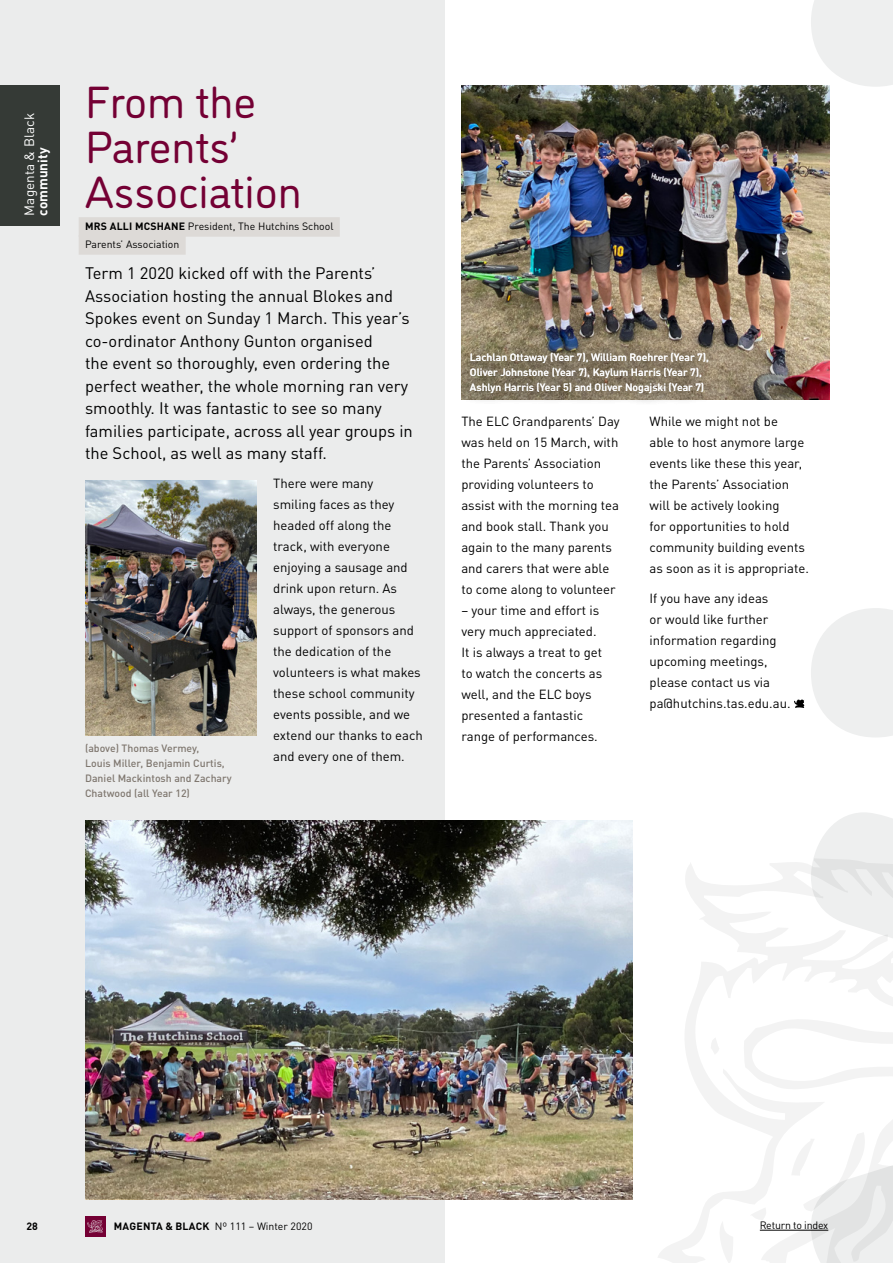
<style>
.page{position:relative;width:893px;height:1263px;background:#fff}
.page>*{position:absolute;margin:0;border:0;box-sizing:border-box;transform-origin:0 0}
.t1{font:45px/45px "DI Nosaur";color:#7e0039}
.t2{font:16.5px/22.5px "DIN Pro";color:#000}
.t3{font:13.5px "DIN Pro";color:#fff}
.t4{font:700 13.5px "DIN Pro";color:#fff}
.t5{font:13.2px/21px "DIN Pro";color:#000}
.t6{font:10.65px "DIN Pro";letter-spacing:-.02em;color:#000}
.t7{font:500 10.5px/15px "DIN Pro";color:#fff}
.t8{font:500 10.5px/15px "DIN Pro";color:#7f776f}
.t9{font:10.5px/18px "DIN Pro";color:#000}
.t10{font:700 10.5px "DIN Pro";color:#000}
.s1{font-weight:700}
</style>
<div class="page">
<div style="left:0;top:0;width:444px;height:1263px;background:#ebecec"></div>
<svg style="left:658px;top:859px;width:235px;height:404px"></svg>
<svg style="left:711px;top:1037px;width:8px;height:18px"></svg>
<svg style="left:791px;top:1132px;width:82px;height:79px"></svg>
<svg style="left:750px;top:1207px;width:17px;height:13px"></svg>
<svg style="left:715px;top:1221px;width:19px;height:42px"></svg>
<div style="left:79px;top:217px;width:261px;height:20px;background:#dddad7"></div>
<div style="left:79px;top:235px;width:107px;height:20px;background:#dddad7"></div>
<img style="left:461px;top:85px;width:368px;height:315px">
<div style="left:73px;top:164px;width:237px;height:55px;background:#ebecec"></div>
<svg style="left:794px;top:699px;width:10px;height:9px"></svg>
<div style="left:0;top:85px;width:60px;height:140px;background:#353a36"></div>
<img style="left:85px;top:480px;width:171px;height:255px">
<img style="left:85px;top:821px;width:547px;height:378px">
<div style="left:458px;top:341px;width:264px;height:66px;background:#000;opacity:.5"></div>
<p class="t3" style="left:19px;top:216px;width:104px;rotate:-90deg">Magenta &amp; Black</p>
<p class="t4" style="left:31px;top:216px;width:69px;rotate:-90deg">community</p>
<h1 class="t1" style="left:85px;top:77px;width:218px">From the<br>Parents’<br>Association</h1>
<p class="t9" style="left:85px;top:216px;width:250px"><span class="s1">MRS ALLI MCSHANE</span> President, The Hutchins School<br>Parents’ Association</p>
<p class="t2" style="left:85px;top:260px;width:329px">Term 1 2020 kicked off with the Parents’ Association hosting the annual Blokes and Spokes event on Sunday 1 March. This year’s co-ordinator Anthony Gunton organised<br>the event so thoroughly, even ordering the perfect weather, the whole morning ran very smoothly. It was fantastic to see so many families participate, across all year groups in the School, as well as many staff.</p>
<p class="t8" style="left:85px;top:739px;width:148px">(above) Thomas Vermey,<br>Louis Miller, Benjamin Curtis,<br>Daniel Mackintosh and Zachary<br>Chatwood (all Year 12)</p>
<p class="t5" style="left:273px;top:471px;width:151px">There were many<br>smiling faces as they headed off along the track, with everyone enjoying a sausage and drink upon return. As always, the generous support of sponsors and the dedication of the volunteers is what makes these school community events possible, and we extend our thanks to each and every one of them.</p>
<p class="t7" style="left:470px;top:349px;width:241px">Lachlan Ottaway (Year 7), William Roehrer (Year 7),<br>Oliver Johnstone (Year 7), Kaylum Harris (Year 7),<br>Ashlyn Harris (Year 5) and Oliver Nogajski (Year 7)</p>
<p class="t5" style="left:461px;top:409px;width:160px">The ELC Grandparents’ Day was held on 15 March, with the Parents’ Association providing volunteers to assist with the morning tea and book stall. Thank you again to the many parents and carers that were able to come along to volunteer</p>
<p class="t5" style="left:461px;top:598px;width:142px">– your time and effort is very much appreciated.<br>It is always a treat to get to watch the concerts as well, and the ELC boys presented a fantastic range of performances.</p>
<p class="t5" style="left:649px;top:409px;width:161px">While we might not be<br>able to host anymore large events like these this year, the Parents’ Association will be actively looking<br>for opportunities to hold community building events as soon as it is appropriate.</p>
<p class="t5" style="left:649px;top:586px;width:143px">If you have any ideas<br>or would like further information regarding upcoming meetings, please contact us via pa@hutchins.tas.edu.au.</p>
<p class="t10" style="left:27px;top:1218px;width:13px">28</p>
<p class="t9" style="left:114px;top:1216px;width:200px"><span class="s1">MAGENTA &amp; BLACK</span> Nº 111 – Winter 2020</p>
<p class="t6" style="left:760px;top:1216px;width:70px">Return to index</p>
</div>
